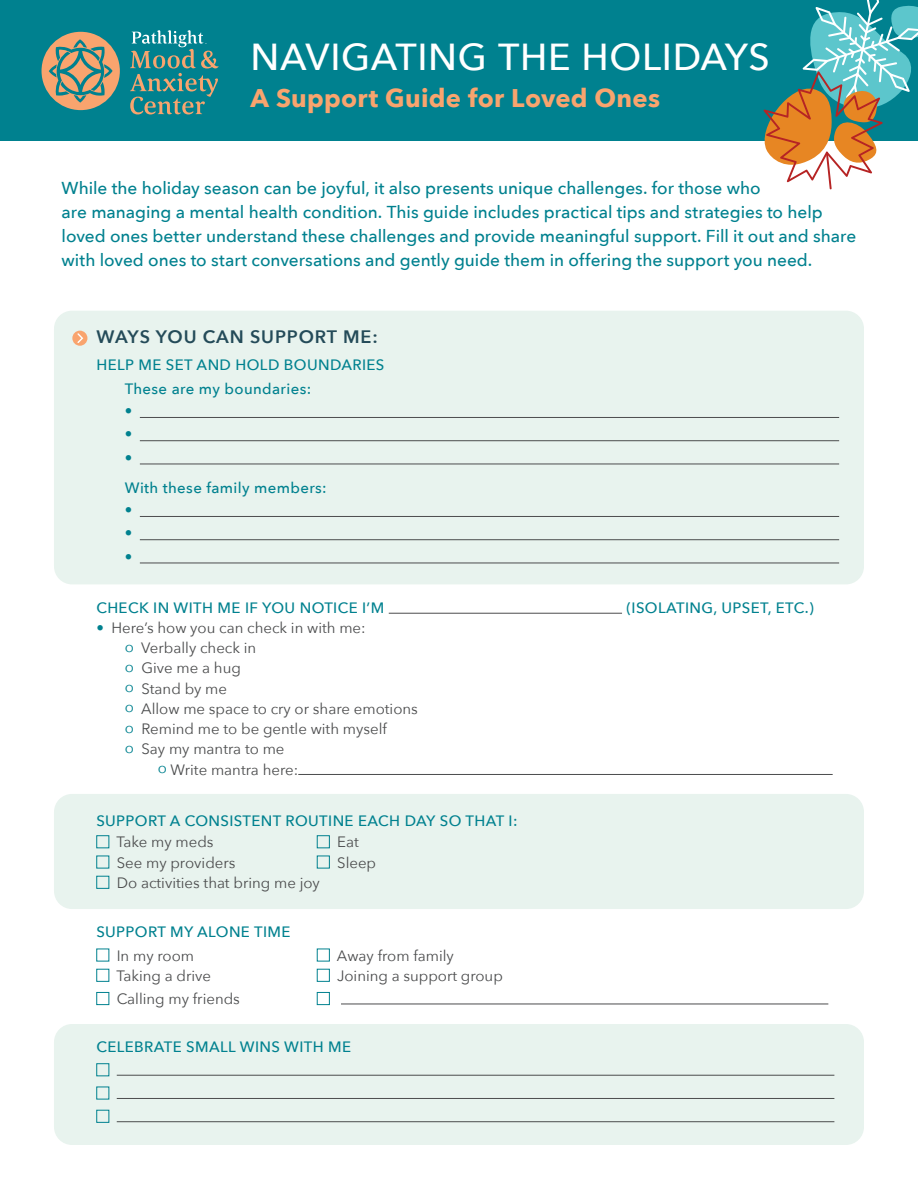
<style>
.page{position:relative;width:918px;height:1188px;background:#fff}
.page>*{position:absolute;margin:0;border:0;box-sizing:border-box;transform-origin:0 0}
.t1{font:500 37.5px "Avenir Next";letter-spacing:.02em;color:#fff}
.t2{font:700 25.5px "Avenir Next";letter-spacing:.01em;color:#f9a46e}
.t3{font:600 18px "Avenir Next";letter-spacing:.05em;color:#244b59}
.t4{font:500 17.25px/24px "Avenir Next";color:#00818f}
.t5{font:15px "Avenir Next";color:#4b4c4d}
.t6{font:500 15px/24.8px "Avenir Next";letter-spacing:.025em;color:#00818f}
.t7{font:15px/23.2px "Avenir Next";color:#00818f;text-align:justify}
.s1{color:#00818f}
</style>
<div class="page">
<div style="left:54px;top:311px;width:810px;height:273px;background:#e8f3ee;border-radius:18px"></div>
<div style="left:54px;top:794px;width:810px;height:115px;background:#e8f3ee;border-radius:18px"></div>
<div style="left:54px;top:1024px;width:810px;height:121px;background:#e8f3ee;border-radius:18px"></div>
<div style="left:0;top:0;width:918px;height:140px;background:#00818f"></div>
<div style="left:72px;top:331px;width:15px;height:15px;background:#f9a46e;border-radius:50%"></div>
<svg style="left:77px;top:333px;width:6px;height:10px"></svg>
<hr style="left:140px;top:417px;width:699px;height:1px;background:#4b4c4d">
<hr style="left:140px;top:440px;width:699px;height:1px;background:#4b4c4d">
<hr style="left:140px;top:464px;width:699px;height:1px;background:#4b4c4d">
<hr style="left:140px;top:516px;width:699px;height:1px;background:#4b4c4d">
<hr style="left:140px;top:539px;width:699px;height:1px;background:#4b4c4d">
<hr style="left:140px;top:563px;width:699px;height:1px;background:#4b4c4d">
<hr style="left:389px;top:613px;width:233px;height:1px;background:#4b4c4d">
<hr style="left:298px;top:774px;width:535px;height:1px;background:#4b4c4d">
<div style="left:96px;top:835px;width:13px;height:13px;border:1px solid #00818f"></div>
<div style="left:317px;top:835px;width:13px;height:13px;border:1px solid #00818f"></div>
<div style="left:96px;top:856px;width:13px;height:12px;border:1px solid #00818f"></div>
<div style="left:317px;top:856px;width:13px;height:12px;border:1px solid #00818f"></div>
<div style="left:96px;top:876px;width:13px;height:13px;border:1px solid #00818f"></div>
<div style="left:96px;top:949px;width:13px;height:12px;border:1px solid #00818f"></div>
<div style="left:317px;top:949px;width:13px;height:12px;border:1px solid #00818f"></div>
<div style="left:96px;top:969px;width:13px;height:13px;border:1px solid #00818f"></div>
<div style="left:317px;top:969px;width:13px;height:13px;border:1px solid #00818f"></div>
<div style="left:96px;top:992px;width:13px;height:13px;border:1px solid #00818f"></div>
<div style="left:317px;top:992px;width:13px;height:13px;border:1px solid #00818f"></div>
<hr style="left:341px;top:1004px;width:487px;height:1px;background:#4b4c4d">
<div style="left:96px;top:1063px;width:13px;height:13px;border:1px solid #00818f"></div>
<hr style="left:117px;top:1075px;width:717px;height:1px;background:#4b4c4d">
<div style="left:96px;top:1087px;width:13px;height:12px;border:1px solid #00818f"></div>
<hr style="left:117px;top:1098px;width:717px;height:1px;background:#4b4c4d">
<div style="left:96px;top:1110px;width:13px;height:13px;border:1px solid #00818f"></div>
<hr style="left:117px;top:1121px;width:717px;height:1px;background:#4b4c4d">
<svg style="left:130px;top:30px;width:89px;height:84px"></svg>
<svg style="left:42px;top:32px;width:78px;height:78px"></svg>
<svg style="left:756px;top:0;width:162px;height:189px"></svg>
<h1 class="t1" style="left:251px;top:25px;width:521px">NAVIGATING THE HOLIDAYS</h1>
<h2 class="t2" style="left:251px;top:76px;width:411px">A Support Guide for Loved Ones</h2>
<p class="t4" style="left:62px;top:176px;width:796px">While the holiday season can be joyful, it also presents unique challenges. for those who<br>are managing a mental health condition. This guide includes practical tips and strategies to help loved ones better understand these challenges and provide meaningful support. Fill it out and share with loved ones to start conversations and gently guide them in offering the support you need.</p>
<p class="t3" style="left:96px;top:322px;width:283px">WAYS YOU CAN SUPPORT ME:</p>
<p class="t6" style="left:125px;top:352px;width:261px;text-indent:-28px">HELP ME SET AND HOLD BOUNDARIES<br>These are my boundaries:</p>
<p class="t7" style="left:125px;top:399px;width:9px">• • •</p>
<p class="t6" style="left:125px;top:475px;width:203px">With these family members:</p>
<p class="t7" style="left:125px;top:498px;width:9px">• • •</p>
<p class="t6" style="left:96px;top:595px;width:289px">CHECK IN WITH ME IF YOU NOTICE I’M</p>
<p class="t6" style="left:627px;top:595px;width:189px">(ISOLATING, UPSET, ETC.)</p>
<p class="t5" style="left:96px;top:615px;width:271px"><span class="s1">•</span> Here’s how you can check in with me:</p>
<p class="t5" style="left:125px;top:635px;width:133px"><span class="s1">o</span> Verbally check in</p>
<p class="t5" style="left:125px;top:656px;width:118px"><span class="s1">o</span> Give me a hug</p>
<p class="t5" style="left:125px;top:676px;width:104px"><span class="s1">o</span> Stand by me</p>
<p class="t5" style="left:125px;top:696px;width:295px"><span class="s1">o</span> Allow me space to cry or share emotions</p>
<p class="t5" style="left:125px;top:716px;width:264px"><span class="s1">o</span> Remind me to be gentle with myself</p>
<p class="t5" style="left:125px;top:737px;width:161px"><span class="s1">o</span> Say my mantra to me</p>
<p class="t5" style="left:158px;top:757px;width:142px"><span class="s1">o</span> Write mantra here:</p>
<p class="t6" style="left:96px;top:808px;width:423px">SUPPORT A CONSISTENT ROUTINE EACH DAY SO THAT I:</p>
<p class="t5" style="left:116px;top:830px;width:99px">Take my meds</p>
<p class="t5" style="left:337px;top:830px;width:23px">Eat</p>
<p class="t5" style="left:117px;top:850px;width:120px">See my providers</p>
<p class="t5" style="left:337px;top:850px;width:40px">Sleep</p>
<p class="t5" style="left:117px;top:870px;width:205px">Do activities that bring me joy</p>
<p class="t6" style="left:96px;top:919px;width:196px">SUPPORT MY ALONE TIME</p>
<p class="t5" style="left:117px;top:943px;width:79px">In my room</p>
<p class="t5" style="left:337px;top:943px;width:118px">Away from family</p>
<p class="t5" style="left:116px;top:963px;width:96px">Taking a drive</p>
<p class="t5" style="left:337px;top:963px;width:167px">Joining a support group</p>
<p class="t5" style="left:117px;top:986px;width:125px">Calling my friends</p>
<p class="t6" style="left:96px;top:1034px;width:256px">CELEBRATE SMALL WINS WITH ME</p>
</div>
